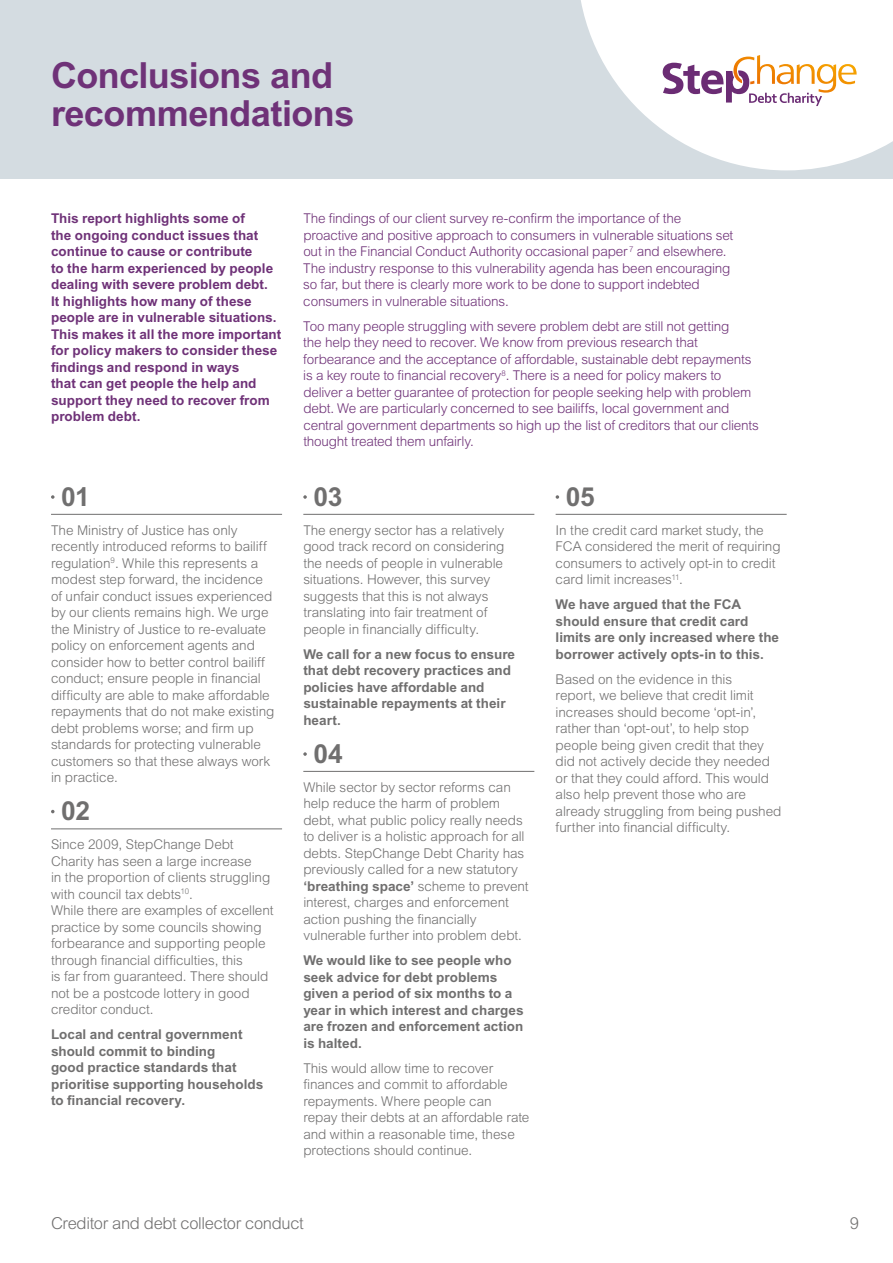
<style>
.page{position:relative;width:893px;height:1263px;background:#fff}
.page>*{position:absolute;margin:0;border:0;box-sizing:border-box;transform-origin:0 0}
.t1{font:700 36px/37.5px "Arial";letter-spacing:-.015em;color:#6f3278}
.t2{font:700 26.25px "Arial";letter-spacing:-.02em;color:#706f6f}
.t3{font:300 16.5px "Arial";letter-spacing:-.02em;color:#706f6f}
.t4{font:300 13.5px/16.5px "Arial";letter-spacing:-.005em;color:#706f6f}
.t5{font:300 13.5px/16.5px "Arial";letter-spacing:-.015em;color:#6f3278}
.t6{font:700 13.5px/16.5px "Arial";color:#706f6f}
.t7{font:700 13.5px/16.5px "Arial";color:#6f3278}
.s1{font-weight:700}
</style>
<div class="page">
<div style="left:0;top:0;width:893px;height:179px;background:#d4dce1"></div>
<svg style="left:581px;top:0;width:312px;height:170px;fill:#fff"></svg>
<div style="left:656px;top:34px;width:205px;height:73px;background:#fff"></div>
<svg style="left:663px;top:55px;width:194px;height:51px"></svg>
<hr style="left:556px;top:514px;width:231px;height:1px;background:#706f6f">
<svg style="left:556px;top:495px;width:3px;height:4px"></svg>
<hr style="left:51px;top:514px;width:231px;height:1px;background:#706f6f">
<hr style="left:51px;top:828px;width:231px;height:1px;background:#706f6f">
<svg style="left:51px;top:495px;width:4px;height:4px"></svg>
<svg style="left:51px;top:810px;width:4px;height:3px"></svg>
<hr style="left:303px;top:514px;width:231px;height:1px;background:#706f6f">
<hr style="left:303px;top:771px;width:231px;height:1px;background:#706f6f">
<svg style="left:303px;top:495px;width:4px;height:4px"></svg>
<svg style="left:303px;top:752px;width:4px;height:4px"></svg>
<h1 class="t1" style="left:51px;top:56px;width:305px">Conclusions and recommendations</h1>
<p class="t7" style="left:51px;top:210px;width:232px">This report highlights some of<br>the ongoing conduct issues that continue to cause or contribute<br>to the harm experienced by people dealing with severe problem debt.<br>It highlights how many of these people are in vulnerable situations.<br>This makes it all the more important for policy makers to consider these findings and respond in ways<br>that can get people the help and support they need to recover from problem debt.</p>
<p class="t5" style="left:303px;top:210px;width:432px">The findings of our client survey re-confirm the importance of the proactive and positive approach to consumers in vulnerable situations set out in the Financial Conduct Authority occasional paper <sup>7</sup> and elsewhere.<br>The industry response to this vulnerability agenda has been encouraging so far, but there is clearly more work to be done to support indebted consumers in vulnerable situations.</p>
<p class="t5" style="left:303px;top:318px;width:457px">Too many people struggling with severe problem debt are still not getting<br>the help they need to recover. We know from previous research that forbearance and the acceptance of affordable, sustainable debt repayments is a key route to financial recovery<sup>8</sup>. There is a need for policy makers to deliver a better guarantee of protection for people seeking help with problem debt. We are particularly concerned to see bailiffs, local government and central government departments so high up the list of creditors that our clients thought treated them unfairly.</p>
<h2 class="t2" style="left:566px;top:481px;width:30px">05</h2>
<p class="t4" style="left:556px;top:522px;width:227px">In the credit card market study, the FCA considered the merit of requiring consumers to actively opt-in to credit card limit increases<sup>11</sup>.</p>
<p class="t6" style="left:556px;top:596px;width:225px">We have argued that the FCA should ensure that credit card limits are only increased where the borrower actively opts-in to this.</p>
<p class="t4" style="left:556px;top:671px;width:227px">Based on the evidence in this<br>report, we believe that credit limit increases should become ‘opt-in’, rather than ‘opt-out’, to help stop people being given credit that they did not actively decide they needed or that they could afford. This would also help prevent those who are already struggling from being pushed further into financial difficulty.</p>
<h2 class="t2" style="left:61px;top:481px;width:30px">01</h2>
<p class="t4" style="left:51px;top:522px;width:225px">The Ministry of Justice has only recently introduced reforms to bailiff regulation<sup>9</sup>. While this represents a modest step forward, the incidence of unfair conduct issues experienced by our clients remains high. We urge the Ministry of Justice to re-evaluate policy on enforcement agents and consider how to better control bailiff conduct; ensure people in financial difficulty are able to make affordable repayments that do not make existing debt problems worse; and firm up standards for protecting vulnerable customers so that these always work in practice.</p>
<h2 class="t2" style="left:61px;top:795px;width:30px">02</h2>
<p class="t4" style="left:51px;top:836px;width:224px">Since 2009, StepChange Debt<br>Charity has seen a large increase<br>in the proportion of clients struggling with council tax debts<sup>10</sup>.<br>While there are examples of excellent practice by some councils showing forbearance and supporting people through financial difficulties, this<br>is far from guaranteed. There should not be a postcode lottery in good creditor conduct.</p>
<p class="t6" style="left:51px;top:1026px;width:214px">Local and central government should commit to binding<br>good practice standards that prioritise supporting households to financial recovery.</p>
<h2 class="t2" style="left:314px;top:481px;width:30px">03</h2>
<p class="t4" style="left:303px;top:522px;width:203px">The energy sector has a relatively good track record on considering the needs of people in vulnerable situations. However, this survey suggests that this is not always translating into fair treatment of people in financially difficulty.</p>
<p class="t6" style="left:303px;top:646px;width:213px">We call for a new focus to ensure that debt recovery practices and policies have affordable and sustainable repayments at their heart.</p>
<h2 class="t2" style="left:314px;top:738px;width:31px">04</h2>
<p class="t4" style="left:303px;top:779px;width:227px">While sector by sector reforms can help reduce the harm of problem debt, what public policy really needs to deliver is a holistic approach for all debts. StepChange Debt Charity has previously called for a new statutory <span class="s1">‘breathing space’</span> scheme to prevent interest, charges and enforcement action pushing the financially vulnerable further into problem debt.</p>
<p class="t6" style="left:303px;top:952px;width:222px">We would like to see people who seek advice for debt problems given a period of six months to a year in which interest and charges are frozen and enforcement action is halted.</p>
<p class="t4" style="left:303px;top:1060px;width:228px">This would allow time to recover finances and commit to affordable repayments. Where people can<br>repay their debts at an affordable rate and within a reasonable time, these protections should continue.</p>
<p class="t3" style="left:51px;top:1214px;width:254px">Creditor and debt collector conduct</p>
<p class="t3" style="left:850px;top:1214px;width:11px">9</p>
</div>
